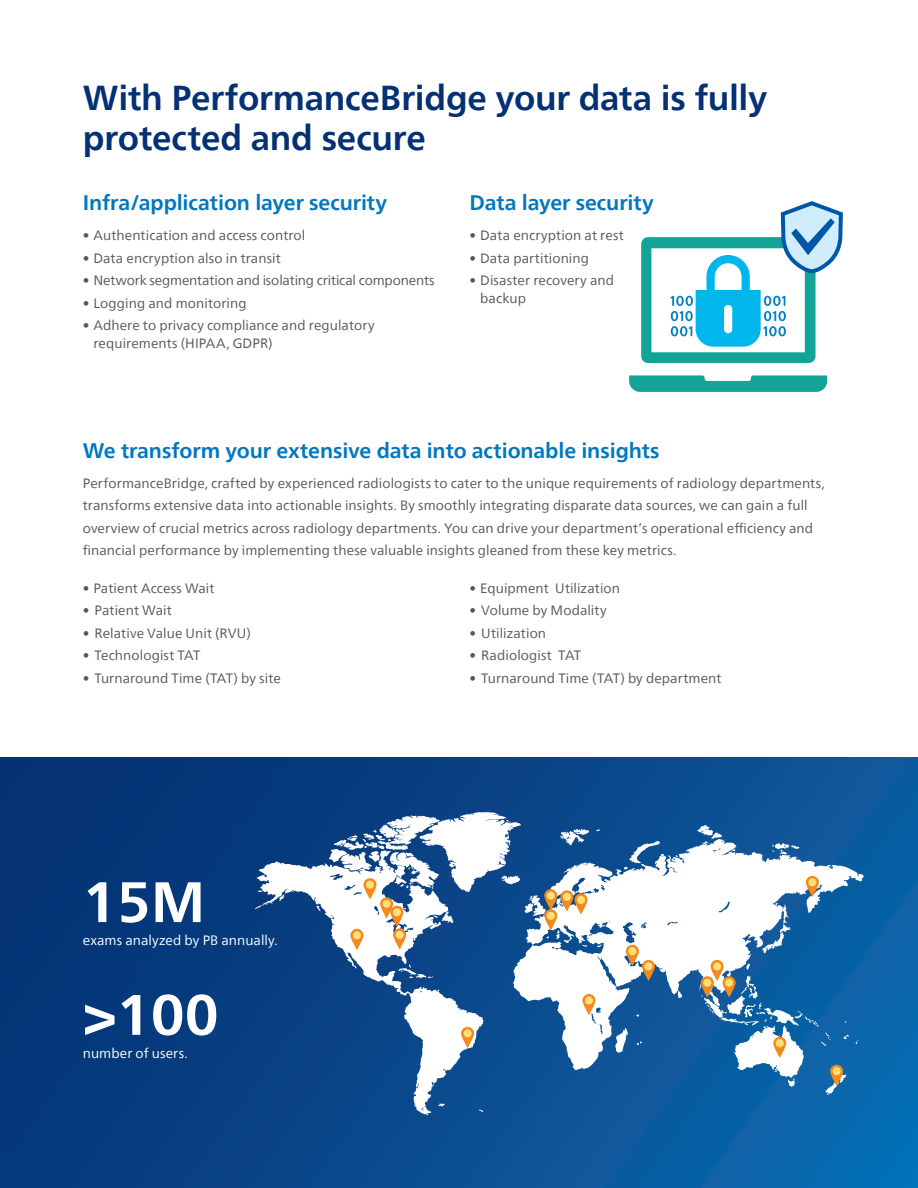
<style>
.page{position:relative;width:918px;height:1188px;background:#fff}
.page>*{position:absolute;margin:0;border:0;box-sizing:border-box;transform-origin:0 0}
._05_Main_Heading_Medium{font:700 57px "Neue Frutiger World";color:#fff}
._05_Main_Heading_Small{font:700 34.5px/40.5px "Neue Frutiger World";letter-spacing:-.005em;color:#043174}
._03_Introduction{font:700 21px "Neue Frutiger World";letter-spacing:-.005em;color:#0077bf}
._01_Body_Copy{font:13.5px/22.5px "Neue Frutiger World";letter-spacing:.005em;color:#52575f}
._01_Body_Copy-2{font:13.5px "Neue Frutiger World";letter-spacing:-.015em;color:#52575f}
._01_Body_Copy-3{font:13.5px "Neue Frutiger World";letter-spacing:.005em;color:#fff}
</style>
<div class="page">
<div style="left:0;top:757px;width:918px;height:431px;background:linear-gradient(to right,#053072,#0d64a8)"></div>
<svg style="left:629px;top:375px;width:198px;height:17px;background:#2fafa4"></svg>
<svg style="left:641px;top:201px;width:202px;height:162px"></svg>
<svg style="left:257px;top:851px;width:226px;height:264px;fill:#0a4487"></svg>
<svg style="left:513px;top:839px;width:351px;height:231px"></svg>
<svg style="left:316px;top:905px;width:5px;height:6px"></svg>
<svg style="left:398px;top:964px;width:35px;height:14px"></svg>
<svg style="left:438px;top:1104px;width:7px;height:2px"></svg>
<svg style="left:279px;top:895px;width:6px;height:6px"></svg>
<svg style="left:255px;top:904px;width:12px;height:5px"></svg>
<svg style="left:772px;top:843px;width:27px;height:11px"></svg>
<svg style="left:597px;top:944px;width:5px;height:3px"></svg>
<svg style="left:624px;top:841px;width:40px;height:29px"></svg>
<svg style="left:697px;top:825px;width:25px;height:14px"></svg>
<svg style="left:615px;top:1028px;width:13px;height:25px"></svg>
<svg style="left:637px;top:1041px;width:5px;height:4px"></svg>
<svg style="left:762px;top:924px;width:29px;height:29px"></svg>
<svg style="left:678px;top:991px;width:4px;height:8px"></svg>
<svg style="left:461px;top:1027px;width:13px;height:21px"></svg>
<svg style="left:582px;top:994px;width:14px;height:21px"></svg>
<svg style="left:626px;top:945px;width:29px;height:36px"></svg>
<svg style="left:699px;top:960px;width:150px;height:135px;background:#3f7dae"></svg>
<svg style="left:806px;top:876px;width:13px;height:21px"></svg>
<svg style="left:328px;top:812px;width:262px;height:138px"></svg>
<p class="_05_Main_Heading_Small" style="left:83px;top:77px;width:686px">With PerformanceBridge your data is fully protected and secure</p>
<p class="_03_Introduction" style="left:83px;top:185px;width:306px">Infra/application layer security</p>
<p class="_01_Body_Copy" style="left:83px;top:225px;width:224px">• Authentication and access control</p>
<p class="_01_Body_Copy" style="left:83px;top:247px;width:200px">• Data encryption also in transit</p>
<p class="_01_Body_Copy-2" style="left:83px;top:270px;width:353px">• Network segmentation and isolating critical components</p>
<p class="_01_Body_Copy" style="left:83px;top:292px;width:165px">• Logging and monitoring</p>
<p class="_01_Body_Copy" style="left:93px;top:317px;width:283px;line-height:18px;text-indent:-11px">• Adhere to privacy compliance and regulatory requirements (HIPAA, GDPR)</p>
<p class="_03_Introduction" style="left:470px;top:185px;width:186px">Data layer security</p>
<p class="_01_Body_Copy" style="left:470px;top:225px;width:156px">• Data encryption at rest</p>
<p class="_01_Body_Copy" style="left:470px;top:247px;width:121px">• Data partitioning</p>
<p class="_01_Body_Copy" style="left:480px;top:272px;width:135px;line-height:18px;text-indent:-11px">• Disaster recovery and backup</p>
<p class="_03_Introduction" style="left:83px;top:432px;width:578px">We transform your extensive data into actionable insights</p>
<p class="_01_Body_Copy" style="left:83px;top:472px;width:743px">PerformanceBridge, crafted by experienced radiologists to cater to the unique requirements of radiology departments, transforms extensive data into actionable insights. By smoothly integrating disparate data sources, we can gain a full overview of crucial metrics across radiology departments. You can drive your department’s operational efficiency and financial performance by implementing these valuable insights gleaned from these key metrics.</p>
<p class="_01_Body_Copy" style="left:83px;top:577px;width:133px">• Patient Access Wait</p>
<p class="_01_Body_Copy" style="left:83px;top:600px;width:90px">• Patient Wait</p>
<p class="_01_Body_Copy" style="left:83px;top:622px;width:170px">• Relative Value Unit (RVU)</p>
<p class="_01_Body_Copy" style="left:83px;top:645px;width:119px">• Technologist TAT</p>
<p class="_01_Body_Copy" style="left:83px;top:667px;width:200px">• Turnaround Time (TAT) by site</p>
<p class="_05_Main_Heading_Medium" style="left:83px;top:852px;width:124px">15M</p>
<p class="_01_Body_Copy-3" style="left:83px;top:930px;width:196px">exams analyzed by PB annually.</p>
<p class="_05_Main_Heading_Medium" style="left:83px;top:965px;width:137px">&gt;100</p>
<p class="_01_Body_Copy-3" style="left:83px;top:1043px;width:106px">number of users.</p>
<p class="_01_Body_Copy" style="left:470px;top:577px;width:152px">• Equipment Utilization</p>
<p class="_01_Body_Copy" style="left:470px;top:600px;width:139px">• Volume by Modality</p>
<p class="_01_Body_Copy" style="left:470px;top:622px;width:78px">• Utilization</p>
<p class="_01_Body_Copy" style="left:470px;top:645px;width:113px">• Radiologist TAT</p>
<p class="_01_Body_Copy" style="left:470px;top:667px;width:253px">• Turnaround Time (TAT) by department</p>
</div>
